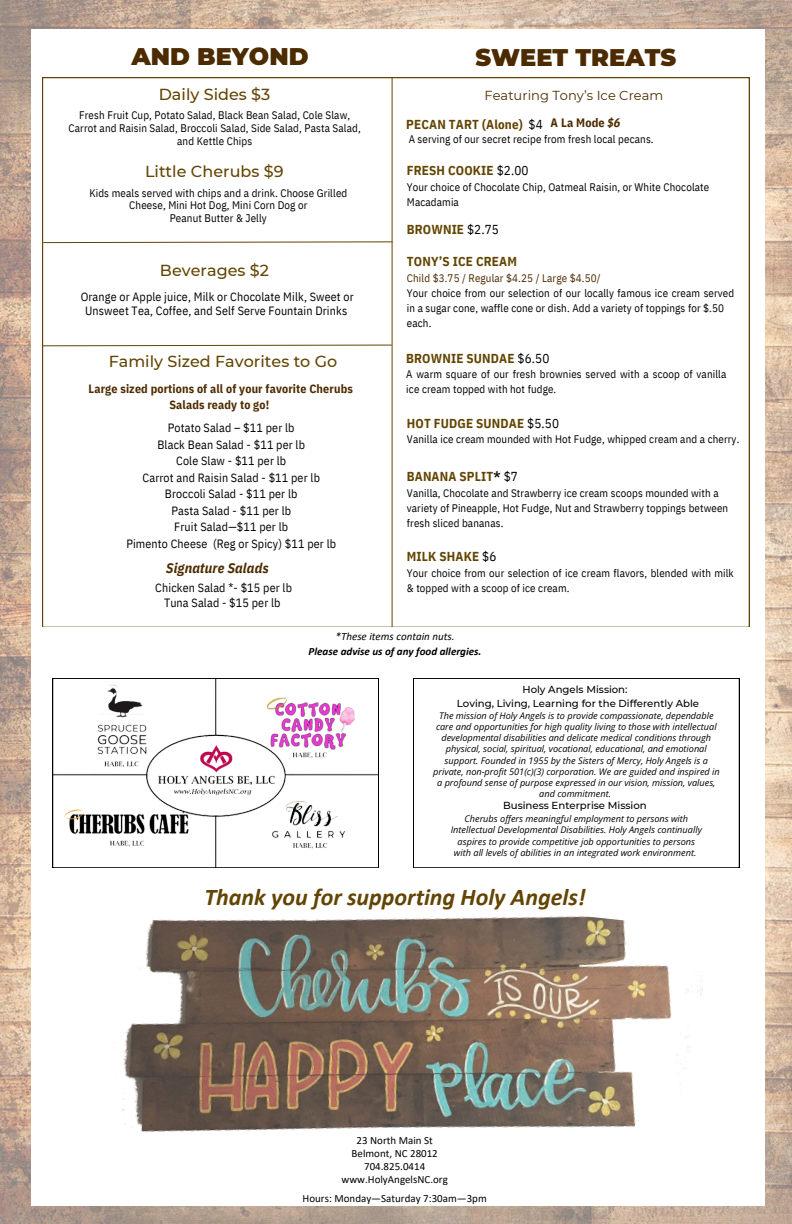
<style>
.page{position:relative;width:792px;height:1224px;background:#fff}
.page>*{position:absolute;margin:0;border:0;box-sizing:border-box;transform-origin:0 0}
.t1{font:italic 700 24px "Calibri";color:#634503}
.t2{font:900 24px "Montserrat";color:#4d2b01}
.t3{font:500 16px "Montserrat";color:#634503}
.t4{font:italic 700 14px "IBM Plex Sans Cond";letter-spacing:.01em;color:#4d2b01}
.t5{font:700 13px "IBM Plex Sans Cond";letter-spacing:.01em;color:#634503}
.t6{font:13px "Montserrat";color:#4d2b01}
.t7{font:13px "IBM Plex Sans Cond";color:#000}
.t8{font:700 12.2px "IBM Plex Sans Cond";letter-spacing:.01em;color:#4d2b01}
.t9{font:12px/15.8px "IBM Plex Sans Cond";letter-spacing:.01em;color:#000;text-align:center}
.t10{font:700 12px/15.8px "IBM Plex Sans Cond";letter-spacing:.01em;color:#4d2b01;text-align:center}
.t11{font:11px/15px "IBM Plex Sans Cond";letter-spacing:.01em;color:#000}
.t12{font:11px "Calibri";color:#000}
.t13{font:11px "IBM Plex Sans Cond";letter-spacing:.01em;color:#4d2b01}
.t14{font:italic 700 11px "Calibri";color:#000}
.t15{font:italic 11px "Calibri";color:#000}
.t16{font:500 10.2px "Montserrat";color:#000}
.t17{font:500 10.1px "Montserrat";color:#000}
.t18{font:italic 9.2px/11.2px "Open Sans";color:#000;text-align:center}
.s1{font-style:italic}
.s2{font-weight:400;color:#000}
.s3{color:#000}
</style>
<div class="page">
<img style="left:0;top:0;width:792px;height:1224px">
<div style="left:31px;top:29px;width:734px;height:1177px;background:#fff"></div>
<img style="left:114px;top:916px;width:589px;height:216px">
<svg style="left:52px;top:678px;width:327px;height:190px"></svg>
<hr style="left:392px;top:77px;width:1px;height:550px;background:#634503">
<svg style="left:42px;top:344px;width:351px;height:3px"></svg>
<svg style="left:42px;top:241px;width:351px;height:2px"></svg>
<svg style="left:413px;top:678px;width:326px;height:190px"></svg>
<p class="t2" style="left:131px;top:42px;width:179px">AND BEYOND</p>
<p class="t2" style="left:476px;top:42px;width:202px">SWEET TREATS</p>
<p class="t3" style="left:159px;top:85px;width:113px">Daily Sides $3</p>
<h5 class="t11" style="left:69px;top:109px;width:294px;line-height:12.8px;text-align:center">Fresh Fruit Cup, Potato Salad, Black Bean Salad, Cole Slaw,<br>Carrot and Raisin Salad, Broccoli Salad, Side Salad, Pasta Salad, and Kettle Chips</h5>
<p class="t3" style="left:145px;top:162px;width:140px">Little Cherubs $9</p>
<p class="t11" style="left:89px;top:185px;width:259px">Kids meals served with chips and a drink. Choose Grilled</p>
<h4 class="t11" style="left:129px;top:197px;width:180px">Cheese, Mini Hot Dog, Mini Corn Dog or</h4>
<p class="t11" style="left:170px;top:211px;width:99px">Peanut Butter &amp; Jelly</p>
<p class="t3" style="left:160px;top:261px;width:111px">Beverages $2</p>
<p class="t9" style="left:81px;top:288px;width:275px">Orange or Apple juice, Milk or Chocolate Milk, Sweet or</p>
<h4 class="t9" style="left:85px;top:303px;width:264px">Unsweet Tea, Coffee, and Self Serve Fountain Drinks</h4>
<p class="t3" style="left:109px;top:352px;width:230px">Family Sized Favorites to Go</p>
<p class="t10" style="left:89px;top:381px;width:266px">Large sized portions of all of your favorite Cherubs<br>Salads ready to go!</p>
<h6 class="t9" style="left:168px;top:420px;width:128px">Potato Salad – $11 per lb</h6>
<p class="t9" style="left:157px;top:437px;width:149px">Black Bean Salad - $11 per lb</p>
<p class="t9" style="left:176px;top:453px;width:112px">Cole Slaw - $11 per lb</p>
<h4 class="t9" style="left:143px;top:469px;width:179px;line-height:16.5px">Carrot and Raisin Salad - $11 per lb<br>Broccoli Salad - $11 per lb</h4>
<p class="t9" style="left:171px;top:503px;width:121px">Pasta Salad - $11 per lb</p>
<h4 class="t9" style="left:174px;top:519px;width:115px">Fruit Salad—$11 per lb</h4>
<p class="t9" style="left:126px;top:536px;width:211px">Pimento Cheese (Reg or Spicy) $11 per lb</p>
<h4 class="t4" style="left:166px;top:558px;width:104px">Signature Salads</h4>
<p class="t9" style="left:155px;top:579px;width:138px">Chicken Salad *- $15 per lb<br>Tuna Salad - $15 per lb</p>
<p class="t6" style="left:484px;top:87px;width:180px">Featuring Tony’s Ice Cream</p>
<h4 class="t5" style="left:406px;top:115px;width:118px">PECAN TART (Alone)</h4>
<p class="t7" style="left:529px;top:115px;width:16px">$4</p>
<p class="t8" style="left:551px;top:115px;width:71px">A La Mode <span class="s1">$6</span></p>
<p class="t11" style="left:409px;top:131px;width:246px">A serving of our secret recipe from fresh local pecans.</p>
<p class="t11" style="left:407px;top:179px;width:304px">Your choice of Chocolate Chip, Oatmeal Raisin, or White Chocolate<br>Macadamia</p>
<p class="t5" style="left:407px;top:162px;width:123px">FRESH COOKIE <span class="s2">$2.00</span></p>
<p class="t5" style="left:407px;top:221px;width:94px">BROWNIE <span class="s2">$2.75</span></p>
<p class="t5" style="left:407px;top:253px;width:112px">TONY’S ICE CREAM</p>
<p class="t13" style="left:407px;top:271px;width:195px">Child $3.75 / Regular $4.25 / Large $4.50/</p>
<p class="t11" style="left:407px;top:286px;width:329px">Your choice from our selection of our locally famous ice cream served in a sugar cone, waffle cone or dish. Add a variety of toppings for $.50</p>
<h2 class="t11" style="left:407px;top:316px;width:26px">each.</h2>
<p class="t5" style="left:406px;top:349px;width:145px">BROWNIE SUNDAE <span class="s2">$6.50</span></p>
<p class="t11" style="left:406px;top:367px;width:322px">A warm square of our fresh brownies served with a scoop of vanilla ice cream topped with hot fudge.</p>
<p class="t5" style="left:407px;top:414px;width:154px">HOT FUDGE SUNDAE <span class="s2">$5.50</span></p>
<p class="t11" style="left:407px;top:432px;width:334px">Vanilla ice cream mounded with Hot Fudge, whipped cream and a cherry.</p>
<p class="t5" style="left:407px;top:468px;width:113px">BANANA SPLIT<span class="s3">*</span> <span class="s2">$7</span></p>
<p class="t11" style="left:407px;top:486px;width:323px">Vanilla, Chocolate and Strawberry ice cream scoops mounded with a variety of Pineapple, Hot Fudge, Nut and Strawberry toppings between fresh sliced bananas.</p>
<p class="t5" style="left:407px;top:548px;width:91px">MILK SHAKE <span class="s2">$6</span></p>
<p class="t11" style="left:407px;top:565px;width:328px">Your choice from our selection of ice cream flavors, blended with milk &amp; topped with a scoop of ice cream.</p>
<p class="t15" style="left:336px;top:632px;width:121px">*These items contain nuts.</p>
<h3 class="t14" style="left:309px;top:647px;width:175px">Please advise us of any food allergies.</h3>
<p class="t17" style="left:522px;top:684px;width:107px">Holy Angels Mission:</p>
<p class="t17" style="left:457px;top:697px;width:244px">Loving, Living, Learning for the Differently Able</p>
<h3 class="t18" style="left:433px;top:710px;width:288px">The mission of Holy Angels is to provide compassionate, dependable care and opportunities for high quality living to those with intellectual developmental disabilities and delicate medical conditions through physical, social, spiritual, vocational, educational, and emotional support. Founded in 1955 by the Sisters of Mercy, Holy Angels is a private, non-profit 501(c)(3) corporation. We are guided and inspired in a profound sense of purpose expressed in our vision, mission, values, and commitment.</h3>
<p class="t16" style="left:503px;top:799px;width:145px">Business Enterprise Mission</p>
<p class="t18" style="left:464px;top:813px;width:225px">Cherubs offers meaningful employment to persons with</p>
<p class="t18" style="left:451px;top:824px;width:253px">Intellectual Developmental Disabilities. Holy Angels continually</p>
<p class="t18" style="left:458px;top:836px;width:239px">aspires to provide competitive job opportunities to persons</p>
<p class="t18" style="left:454px;top:847px;width:244px">with all levels of abilities in an integrated work environment.</p>
<p class="t1" style="left:204px;top:887px;width:383px">Thank you for supporting Holy Angels!</p>
<h3 class="t12" style="left:357px;top:1136px;width:78px">23 North Main St</h3>
<p class="t12" style="left:352px;top:1149px;width:88px">Belmont, NC 28012</p>
<h3 class="t12" style="left:364px;top:1162px;width:63px">704.825.0414</h3>
<p class="t12" style="left:342px;top:1174px;width:108px">www.HolyAngelsNC.org</p>
<p class="t12" style="left:303px;top:1194px;width:186px">Hours: Monday—Saturday 7:30am—3pm</p>
</div>
